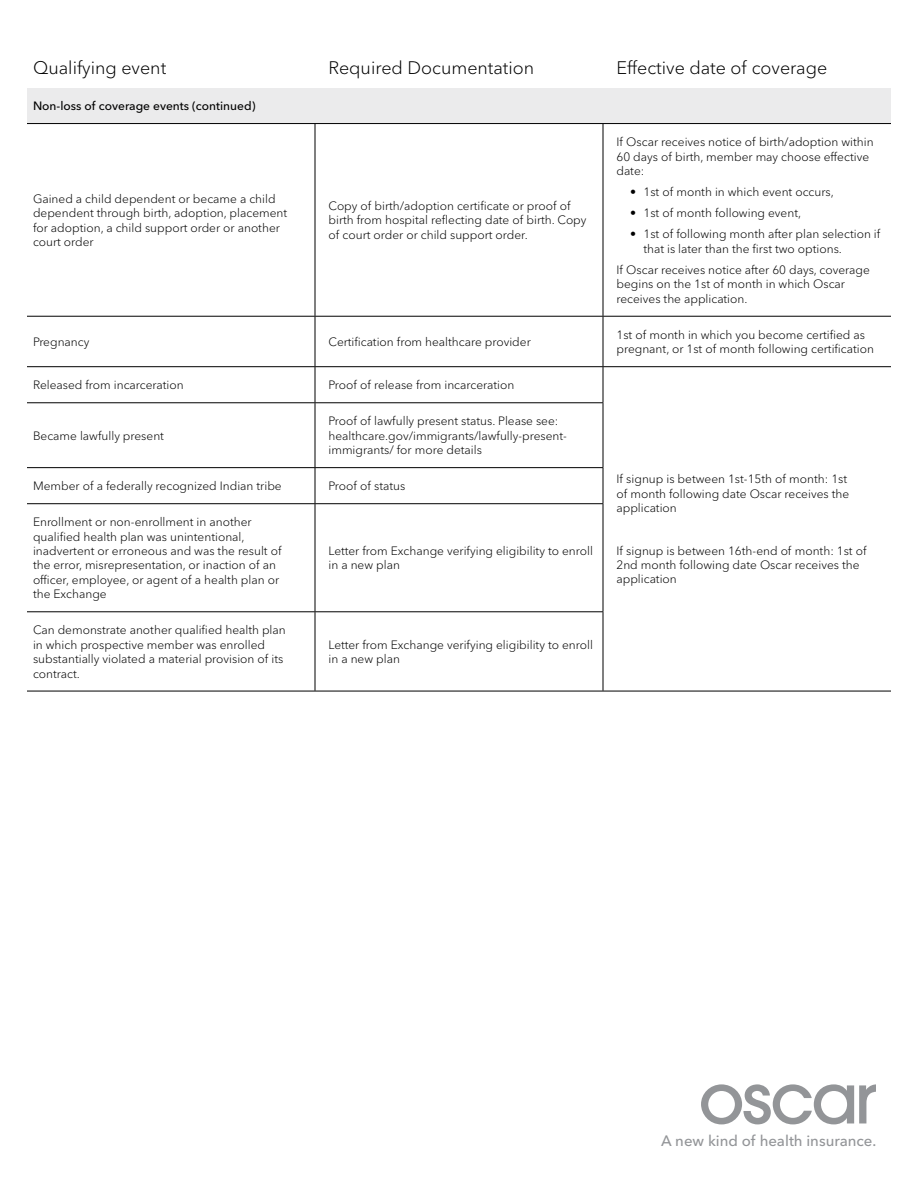
<style>
.page{position:relative;width:918px;height:1188px;background:#fff}
.page>*{position:absolute;margin:0;border:0;box-sizing:border-box;transform-origin:0 0}
.t1{font:300 18px "Avenir Next LT Pro";color:#000}
.t2{font:500 15px "Avenir Next LT Pro";color:#939598}
.t3{font:300 12px/14.4px "Avenir Next LT Pro";color:#000}
.t4{font:500 12px "Avenir Next LT Pro";color:#000}
</style>
<div class="page">
<svg style="left:701px;top:1084px;width:175px;height:40px"></svg>
<div style="left:27px;top:88px;width:864px;height:36px;background:#ebebec"></div>
<hr style="left:27px;top:123px;width:288px;height:1px;background:#000">
<hr style="left:315px;top:123px;width:288px;height:1px;background:#000">
<hr style="left:315px;top:124px;width:1px;height:192px;background:#000">
<hr style="left:603px;top:123px;width:288px;height:1px;background:#000">
<hr style="left:603px;top:124px;width:1px;height:192px;background:#000">
<hr style="left:27px;top:316px;width:288px;height:1px;background:#000">
<hr style="left:315px;top:316px;width:288px;height:1px;background:#000">
<hr style="left:315px;top:317px;width:1px;height:49px;background:#000">
<hr style="left:603px;top:316px;width:288px;height:1px;background:#000">
<hr style="left:603px;top:317px;width:1px;height:49px;background:#000">
<hr style="left:27px;top:366px;width:288px;height:1px;background:#000">
<hr style="left:315px;top:366px;width:288px;height:1px;background:#000">
<hr style="left:315px;top:367px;width:1px;height:35px;background:#000">
<hr style="left:603px;top:366px;width:288px;height:1px;background:#000">
<hr style="left:603px;top:367px;width:1px;height:35px;background:#000">
<hr style="left:27px;top:402px;width:288px;height:1px;background:#000">
<hr style="left:315px;top:402px;width:288px;height:1px;background:#000">
<hr style="left:315px;top:403px;width:1px;height:64px;background:#000">
<hr style="left:603px;top:403px;width:1px;height:64px;background:#000">
<hr style="left:27px;top:467px;width:288px;height:1px;background:#000">
<hr style="left:315px;top:467px;width:288px;height:1px;background:#000">
<hr style="left:315px;top:468px;width:1px;height:35px;background:#000">
<hr style="left:603px;top:468px;width:1px;height:35px;background:#000">
<hr style="left:27px;top:503px;width:288px;height:1px;background:#000">
<hr style="left:315px;top:503px;width:288px;height:1px;background:#000">
<hr style="left:315px;top:504px;width:1px;height:107px;background:#000">
<hr style="left:603px;top:504px;width:1px;height:107px;background:#000">
<hr style="left:27px;top:611px;width:288px;height:1px;background:#000">
<hr style="left:315px;top:611px;width:288px;height:1px;background:#000">
<hr style="left:315px;top:612px;width:1px;height:79px;background:#000">
<hr style="left:603px;top:612px;width:1px;height:79px;background:#000">
<hr style="left:27px;top:691px;width:288px;height:1px;background:#000">
<hr style="left:315px;top:691px;width:288px;height:1px;background:#000">
<hr style="left:603px;top:691px;width:288px;height:1px;background:#000">
<h1 class="t1" style="left:33px;top:57px;width:135px">Qualifying event</h1>
<h1 class="t1" style="left:329px;top:57px;width:207px">Required Documentation</h1>
<h1 class="t1" style="left:617px;top:57px;width:212px">Effective date of coverage</h1>
<p class="t4" style="left:33px;top:99px;width:224px">Non-loss of coverage events (continued)</p>
<p class="t3" style="left:33px;top:191px;width:256px">Gained a child dependent or became a child dependent through birth, adoption, placement for adoption, a child support order or another court order</p>
<p class="t3" style="left:328px;top:199px;width:260px">Copy of birth/adoption certificate or proof of birth from hospital reflecting date of birth. Copy of court order or child support order.</p>
<p class="t3" style="left:616px;top:135px;width:259px">If Oscar receives notice of birth/adoption within<br>60 days of birth, member may choose effective date:</p>
<p class="t3" style="left:630px;top:185px;width:205px">• 1st of month in which event occurs,</p>
<p class="t3" style="left:630px;top:206px;width:173px">• 1st of month following event,</p>
<p class="t3" style="left:644px;top:227px;width:238px;text-indent:-14px">• 1st of following month after plan selection if that is later than the first two options.</p>
<p class="t3" style="left:616px;top:263px;width:255px">If Oscar receives notice after 60 days, coverage begins on the 1st of month in which Oscar receives the application.</p>
<p class="t3" style="left:33px;top:335px;width:58px">Pregnancy</p>
<p class="t3" style="left:328px;top:335px;width:204px">Certification from healthcare provider</p>
<p class="t3" style="left:616px;top:327px;width:259px">1st of month in which you become certified as pregnant, or 1st of month following certification</p>
<p class="t3" style="left:33px;top:378px;width:152px">Released from incarceration</p>
<p class="t3" style="left:328px;top:378px;width:187px">Proof of release from incarceration</p>
<p class="t3" style="left:33px;top:428px;width:133px">Became lawfully present</p>
<p class="t3" style="left:328px;top:414px;width:240px">Proof of lawfully present status. Please see: healthcare.gov/immigrants/lawfully-present&shy;immigrants/ for more details</p>
<p class="t3" style="left:33px;top:479px;width:250px">Member of a federally recognized Indian tribe</p>
<p class="t3" style="left:328px;top:479px;width:78px">Proof of status</p>
<p class="t3" style="left:33px;top:515px;width:250px">Enrollment or non-enrollment in another qualified health plan was unintentional, inadvertent or erroneous and was the result of the error, misrepresentation, or inaction of an officer, employee, or agent of a health plan or the Exchange</p>
<p class="t3" style="left:328px;top:544px;width:266px">Letter from Exchange verifying eligibility to enroll in a new plan</p>
<p class="t3" style="left:33px;top:623px;width:254px">Can demonstrate another qualified health plan in which prospective member was enrolled substantially violated a material provision of its contract.</p>
<p class="t3" style="left:328px;top:637px;width:266px">Letter from Exchange verifying eligibility to enroll in a new plan</p>
<p class="t3" style="left:616px;top:472px;width:234px">If signup is between 1st-15th of month: 1st of month following date Oscar receives the application</p>
<p class="t3" style="left:616px;top:543px;width:252px">If signup is between 16th-end of month: 1st of<br>2nd month following date Oscar receives the application</p>
<p class="t2" style="left:661px;top:1132px;width:217px">A new kind of health insurance.</p>
</div>
